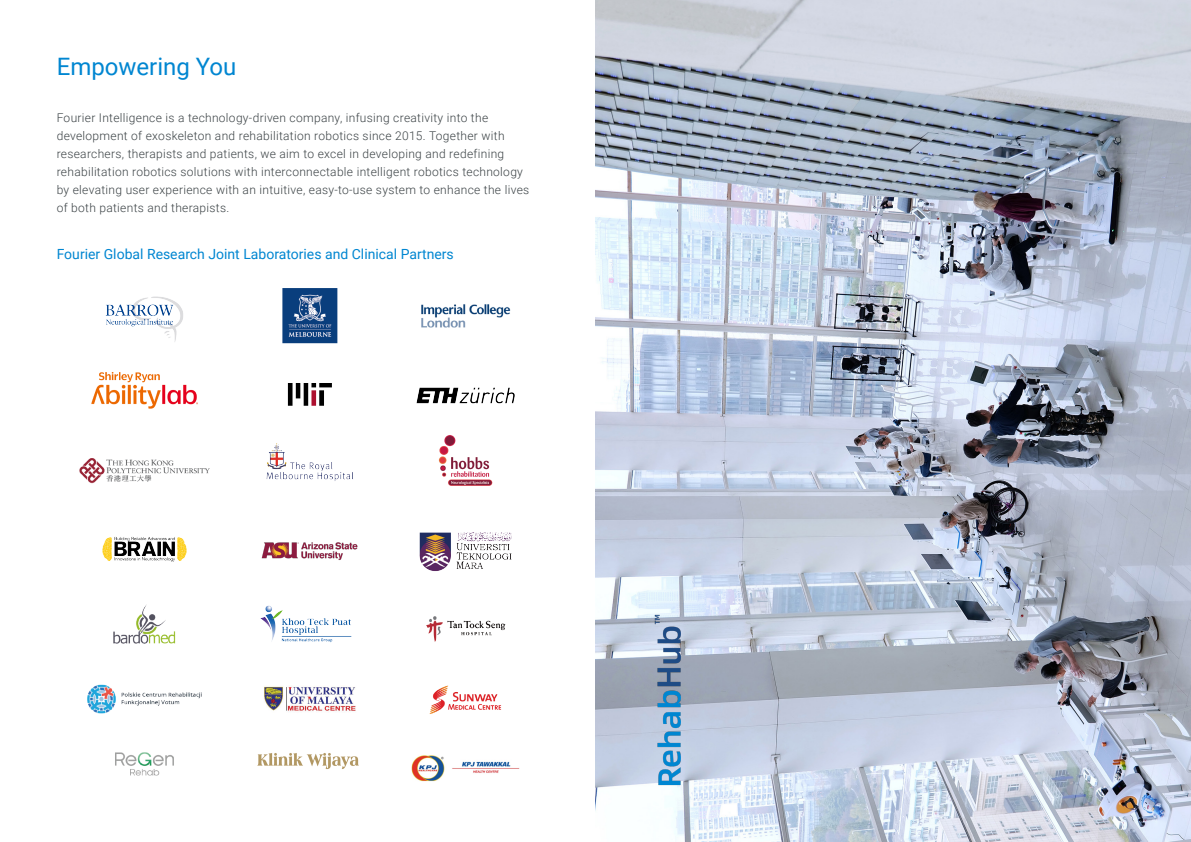
<style>
.page{position:relative;width:1191px;height:842px;background:#fff}
.page>*{position:absolute;margin:0;border:0;box-sizing:border-box;transform-origin:0 0}
.t1{font:24px "Roboto";color:#0086d1}
.t2{font:14px "Roboto";color:#0086d1}
.Fourier_Text_-_Fede{font:300 12px/18px "Roboto";letter-spacing:.025em;color:#3b4245}
</style>
<div class="page">
<img style="left:595px;top:0;width:596px;height:842px">
<img style="left:652px;top:603px;width:34px;height:182px">
<img style="left:79px;top:289px;width:441px;height:493px">
<div style="left:257px;top:737px;width:101px;height:48px;background:#fff"></div>
<img style="left:253px;top:750px;width:108px;height:20px">
<div style="left:258px;top:527px;width:105px;height:48px;background:#fff"></div>
<img style="left:254px;top:538px;width:104px;height:28px">
<p class="t1" style="left:57px;top:49px;width:181px">Empowering You</p>
<p class="Fourier_Text_-_Fede" style="left:57px;top:108px;width:474px">Fourier Intelligence is a technology-driven company, infusing creativity into the development of exoskeleton and rehabilitation robotics since 2015. Together with researchers, therapists and patients, we aim to excel in developing and redefining rehabilitation robotics solutions with interconnectable intelligent robotics technology by elevating user experience with an intuitive, easy-to-use system to enhance the lives of both patients and therapists.</p>
<p class="t2" style="left:57px;top:244px;width:398px">Fourier Global Research Joint Laboratories and Clinical Partners</p>
</div>
